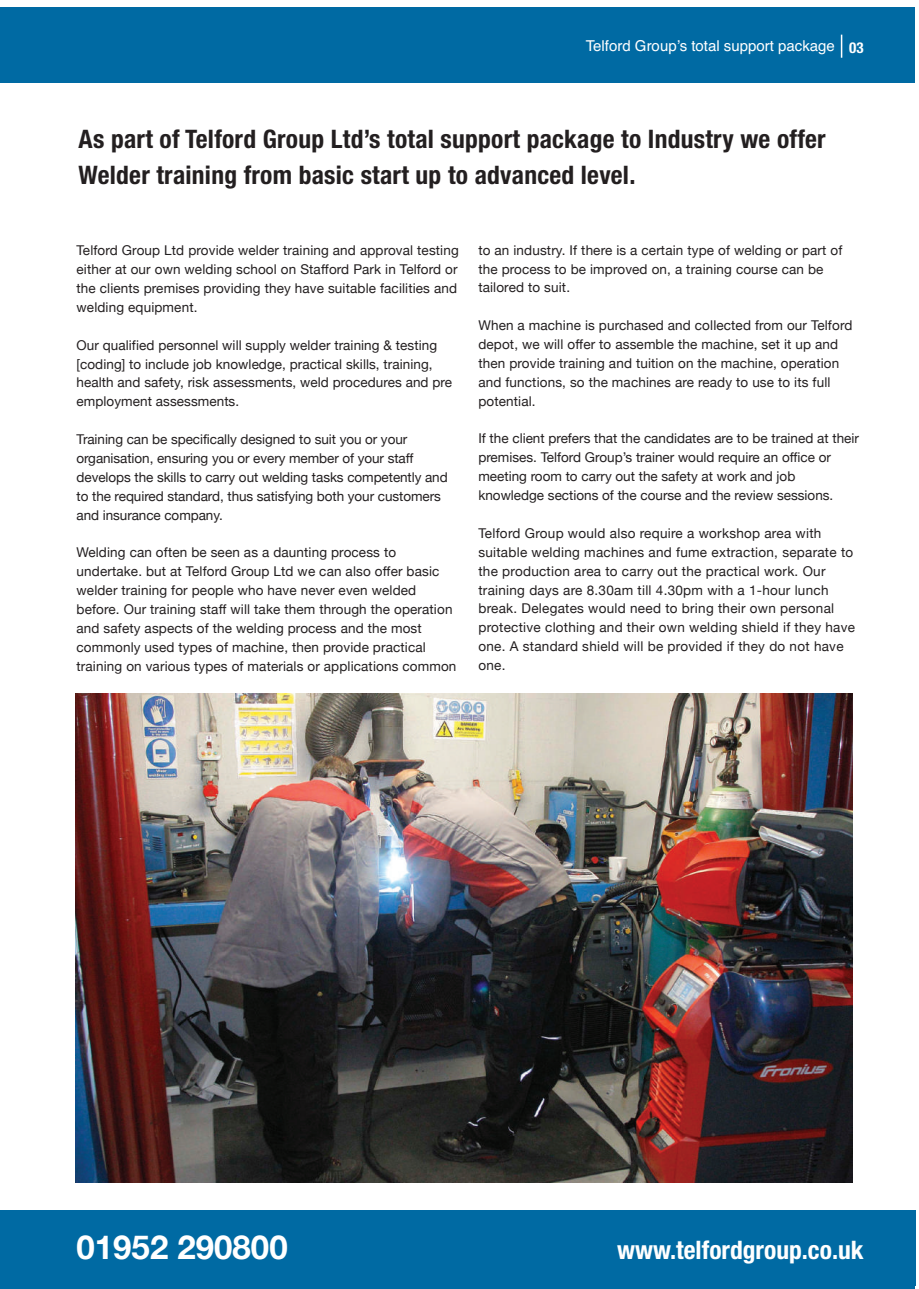
<style>
.page{position:relative;width:919px;height:1289px;background:#fff}
.page>*{position:absolute;margin:0;border:0;box-sizing:border-box;transform-origin:0 0}
.t1{font:700 33px "Helvetica Neue";color:#fff}
.t2{font:700 condensed 25.5px/36.2px "Helvetica Neue";letter-spacing:.01em;color:#231f20}
.t3{font:700 condensed 25.5px "Helvetica Neue";color:#fff}
.t4{font:15px "Helvetica";color:#fff}
.t5{font:13.5px/18.9px "Helvetica Neue";letter-spacing:.01em;color:#231f20}
.s1{font-family:"Helvetica Neue";font-weight:700;font-stretch:condensed}
</style>
<div class="page">
<div style="left:0;top:1212px;width:914px;height:76px;background:#006aa3"></div>
<div style="left:0;top:8px;width:914px;height:75px;background:#006aa3"></div>
<hr style="left:840px;top:35px;width:2px;height:23px;background:#fff">
<div style="left:0;top:1210px;width:915px;height:75px;background:#006aa3"></div>
<img style="left:76px;top:693px;width:776px;height:489px">
<p class="t4" style="left:585px;top:37px;width:279px">Telford Group’s total support package <span class="s1">03</span></p>
<h2 class="t2" style="left:79px;top:119px;width:748px">As part of Telford Group Ltd’s total support package to Industry we offer<br>Welder training from basic start up to advanced level.</h2>
<p class="t5" style="left:77px;top:241px;width:384px">Telford Group Ltd provide welder training and approval testing either at our own welding school on Stafford Park in Telford or the clients premises providing they have suitable facilities and welding equipment.</p>
<p class="t5" style="left:77px;top:335px;width:377px">Our qualified personnel will supply welder training &amp; testing [coding] to include job knowledge, practical skills, training, health and safety, risk assessments, weld procedures and pre employment assessments.</p>
<p class="t5" style="left:77px;top:429px;width:372px">Training can be specifically designed to suit you or your organisation, ensuring you or every member of your staff develops the skills to carry out welding tasks competently and to the required standard, thus satisfying both your customers and insurance company.</p>
<p class="t5" style="left:77px;top:543px;width:381px">Welding can often be seen as a daunting process to undertake. but at Telford Group Ltd we can also offer basic welder training for people who have never even welded before. Our training staff will take them through the operation and safety aspects of the welding process and the most commonly used types of machine, then provide practical training on various types of materials or applications common</p>
<p class="t5" style="left:478px;top:240px;width:365px">to an industry. If there is a certain type of welding or part of the process to be improved on, a training course can be tailored to suit.</p>
<p class="t5" style="left:478px;top:316px;width:375px">When a machine is purchased and collected from our Telford depot, we will offer to assemble the machine, set it up and then provide training and tuition on the machine, operation and functions, so the machines are ready to use to its full potential.</p>
<p class="t5" style="left:478px;top:429px;width:382px">If the client prefers that the candidates are to be trained at their premises. Telford Group’s trainer would require an office or meeting room to carry out the safety at work and job knowledge sections of the course and the review sessions.</p>
<p class="t5" style="left:478px;top:523px;width:378px">Telford Group would also require a workshop area with suitable welding machines and fume extraction, separate to the production area to carry out the practical work. Our training days are 8.30am till 4.30pm with a 1-hour lunch break. Delegates would need to bring their own personal protective clothing and their own welding shield if they have one. A standard shield will be provided if they do not have one.</p>
<h1 class="t1" style="left:77px;top:1226px;width:213px">01952 290800</h1>
<h2 class="t3" style="left:617px;top:1228px;width:248px">www.telfordgroup.co.uk</h2>
</div>
